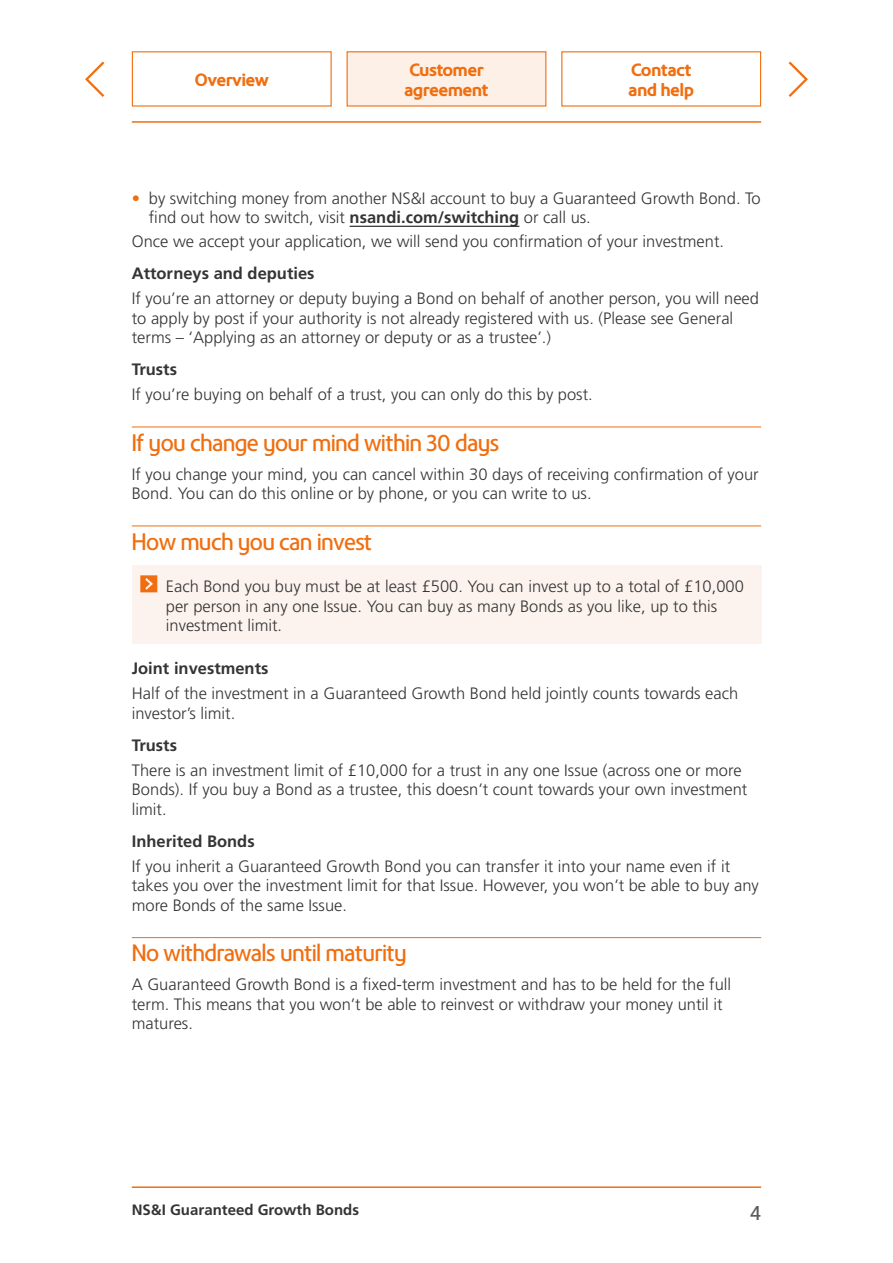
<style>
.page{position:relative;width:893px;height:1263px;background:#fff}
.page>*{position:absolute;margin:0;border:0;box-sizing:border-box;transform-origin:0 0}
.Ts_and_Cs_A_HEADINGS{font:24px "NS&I Face";color:#f06e0f}
.t1{font:21px "NS&I Face";color:#5d5d5d}
.t2{font:700 18px/19.5px "NS&I Face";color:#f06e0f}
.TEXT{font:300 16.5px/19.5px "Frutiger";color:#343434}
.HIGHLIGHT{font:300 16.5px/19.5px "Frutiger";color:#343434}
.TEXT___BULLETS{font:300 16.5px/19.5px "Frutiger";color:#343434}
.Ts_and_Cs_B_HEADINGS{font:700 16.5px "Frutiger";color:#343434}
.t3{font:700 15px "Frutiger";color:#343434}
.s1{color:#f06e0f}
.s2{font-weight:700}
.s3{color:#fff}
.s4{font-family:"NS&I Face";font-weight:400;font-size:21px;color:#fff}
</style>
<div class="page">
<hr style="left:132px;top:121px;width:629px;height:2px;background:#f06e0f">
<div style="left:132px;top:566px;width:629px;height:78px;background:#fcf3ef"></div>
<svg style="left:140px;top:575px;width:17px;height:17px"></svg>
<svg style="left:85px;top:61px;width:20px;height:36px"></svg>
<svg style="left:788px;top:61px;width:20px;height:36px"></svg>
<div style="left:347px;top:52px;width:199px;height:54px;background:#fdf0e7"></div>
<div style="left:347px;top:51px;width:199px;height:56px;border:1px solid #f06e0f"></div>
<hr style="left:132px;top:1186px;width:629px;height:2px;background:#f06e0f">
<hr style="left:350px;top:226px;width:169px;height:1px;background:#000">
<hr style="left:132px;top:427px;width:629px;height:1px;background:#f06e0f">
<hr style="left:132px;top:526px;width:629px;height:1px;background:#f06e0f">
<hr style="left:132px;top:937px;width:629px;height:1px;background:#f06e0f">
<p class="t2" style="left:195px;top:71px;width:75px">Overview</p>
<p class="t2" style="left:629px;top:62px;width:67px">Contact and help</p>
<p class="t2" style="left:404px;top:62px;width:85px">Customer agreement</p>
<p class="TEXT___BULLETS" style="left:149px;top:189px;width:613px;text-indent:-17px"><span class="s1">•</span> by switching money from another NS&amp;I account to buy a Guaranteed Growth Bond. To find out how to switch, visit <span class="s2">nsandi.com/switching</span> or call us.</p>
<p class="TEXT" style="left:132px;top:232px;width:594px">Once we accept your application, we will send you confirmation of your investment.</p>
<h3 class="Ts_and_Cs_B_HEADINGS" style="left:132px;top:264px;width:189px">Attorneys and deputies<span class="s3">.</span></h3>
<p class="TEXT" style="left:132px;top:289px;width:629px">If you’re an attorney or deputy buying a Bond on behalf of another person, you will need to apply by post if your authority is not already registered with us. (Please see General terms – ‘Applying as an attorney or deputy or as a trustee’.)</p>
<h3 class="Ts_and_Cs_B_HEADINGS" style="left:132px;top:360px;width:51px">Trusts<span class="s3">.</span></h3>
<p class="TEXT" style="left:132px;top:385px;width:462px">If you’re buying on behalf of a trust, you can only do this by post.</p>
<h2 class="Ts_and_Cs_A_HEADINGS" style="left:132px;top:432px;width:375px">If you change your mind within 30 days<span class="s3">.</span></h2>
<p class="TEXT" style="left:132px;top:464px;width:628px">If you change your mind, you can cancel within 30 days of receiving confirmation of your<br>Bond. You can do this online or by phone, or you can write to us.</p>
<h2 class="Ts_and_Cs_A_HEADINGS" style="left:132px;top:531px;width:248px">How much you can invest<span class="s3">.</span></h2>
<p class="HIGHLIGHT" style="left:166px;top:577px;width:580px">Each Bond you buy must be at least £500. You can invest up to a total of £10,000 per person in any one Issue. You can buy as many Bonds as you like, up to this investment limit.</p>
<h3 class="Ts_and_Cs_B_HEADINGS" style="left:132px;top:659px;width:143px">Joint investments<span class="s3">.</span></h3>
<p class="TEXT" style="left:132px;top:684px;width:608px">Half of the investment in a Guaranteed Growth Bond held jointly counts towards each investor’s limit.</p>
<h3 class="Ts_and_Cs_B_HEADINGS" style="left:132px;top:735px;width:51px">Trusts<span class="s3">.</span></h3>
<p class="TEXT" style="left:132px;top:760px;width:617px">There is an investment limit of £10,000 for a trust in any one Issue (across one or more<br>Bonds). If you buy a Bond as a trustee, this doesn’t count towards your own investment limit.<span class="s4">ts</span></p>
<h3 class="Ts_and_Cs_B_HEADINGS" style="left:132px;top:831px;width:129px">Inherited Bonds<span class="s3">.</span></h3>
<p class="TEXT" style="left:132px;top:856px;width:629px">If you inherit a Guaranteed Growth Bond you can transfer it into your name even if it takes you over the investment limit for that Issue. However, you won’t be able to buy any more Bonds of the same Issue.</p>
<h2 class="Ts_and_Cs_A_HEADINGS" style="left:132px;top:943px;width:282px">No withdrawals until maturity<span class="s3">.</span></h2>
<p class="TEXT" style="left:132px;top:975px;width:601px">A Guaranteed Growth Bond is a fixed-term investment and has to be held for the full term. This means that you won’t be able to reinvest or withdraw your money until it matures.</p>
<p class="t3" style="left:132px;top:1201px;width:229px">NS&amp;I Guaranteed Growth Bonds</p>
<p class="t1" style="left:750px;top:1204px;width:13px">4</p>
</div>
